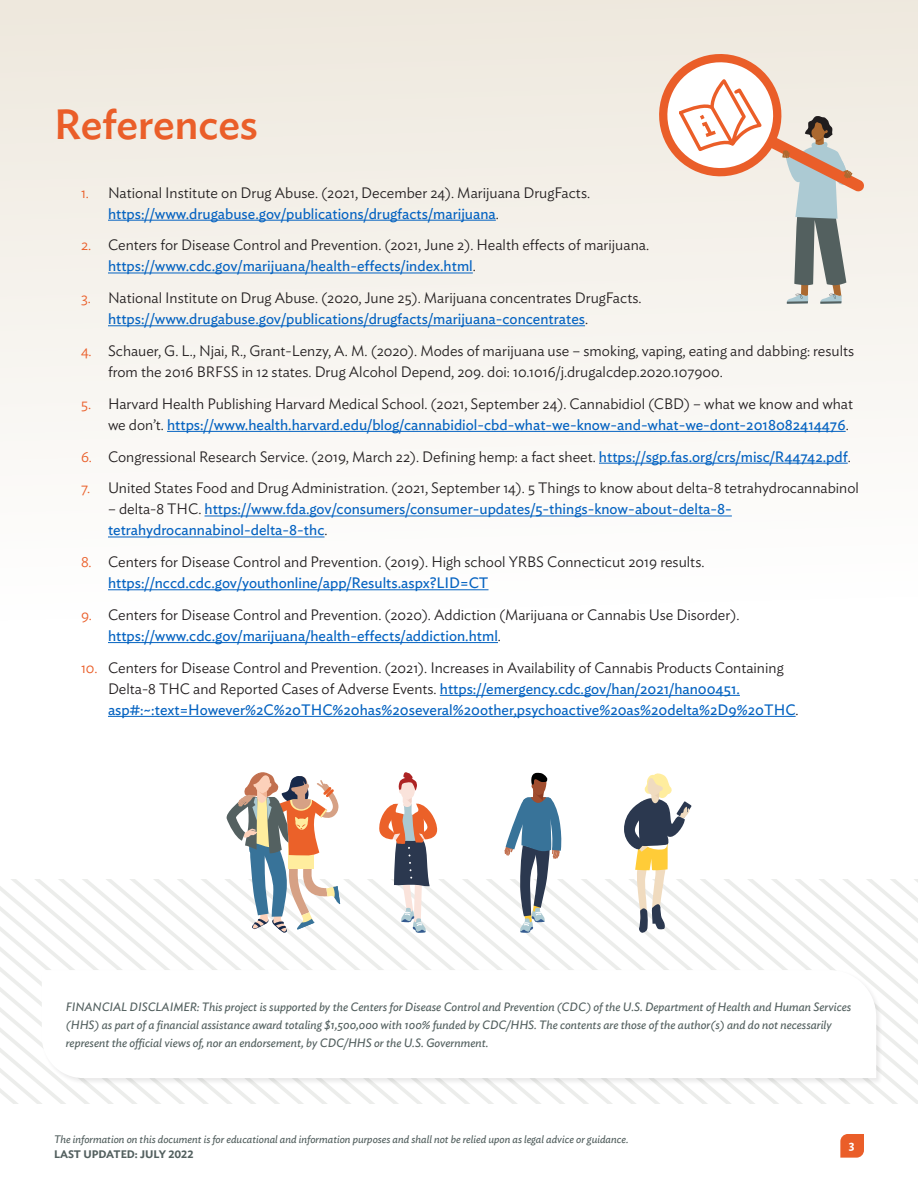
<style>
.page{position:relative;width:918px;height:1188px;background:#fff}
.page>*{position:absolute;margin:0;border:0;box-sizing:border-box;transform-origin:0 0}
.Heading_01{font:500 42px "Ideal Sans";color:#ea5e29}
.t1{font:300 15px/21px "Ideal Sans";color:#231f20}
.t2{font:15px/21px "Ideal Sans";color:#0563c1}
.t3{font:italic 12px/18px "Ideal Sans";color:#53605f}
.t4{font:600 12px "Ideal Sans";color:#fff}
.t5{font:italic 10.8px "Ideal Sans";color:#53605f}
.t6{font:600 10.8px "Ideal Sans";color:#53605f}
.s1{color:#ea5e29}
.s2{font-weight:400;color:#0563c1}
.s3{font-weight:300;color:#231f20}
</style>
<div class="page">
<svg style="left:840px;top:1134px;width:24px;height:24px"></svg>
<div style="left:0;top:0;width:918px;height:621px;background:linear-gradient(to bottom,#eee8dd,#fdfeff)"></div>
<svg style="left:650px;top:45px;width:215px;height:259px;background:#e6d8ce"></svg>
<svg style="left:105px;top:879px;width:813px;height:225px"></svg>
<svg style="left:115px;top:879px;width:803px;height:221px"></svg>
<svg style="left:125px;top:879px;width:793px;height:209px"></svg>
<svg style="left:225px;top:936px;width:693px;height:35px"></svg>
<svg style="left:235px;top:936px;width:683px;height:23px"></svg>
<svg style="left:245px;top:936px;width:673px;height:12px"></svg>
<div style="left:41px;top:969px;width:842px;height:116px;background:#231f20;opacity:.1"></div>
<svg style="left:42px;top:970px;width:834px;height:108px"></svg>
<svg style="left:225px;top:772px;width:693px;height:164px"></svg>
<hr style="left:108px;top:220px;width:388px;height:1px;background:#0563c1">
<hr style="left:108px;top:273px;width:365px;height:1px;background:#0563c1">
<hr style="left:108px;top:325px;width:477px;height:1px;background:#0563c1">
<hr style="left:167px;top:431px;width:679px;height:1px;background:#0563c1">
<hr style="left:599px;top:463px;width:249px;height:1px;background:#0563c1">
<hr style="left:205px;top:516px;width:527px;height:1px;background:#0563c1">
<hr style="left:108px;top:537px;width:217px;height:1px;background:#0563c1">
<hr style="left:108px;top:589px;width:381px;height:1px;background:#0563c1">
<hr style="left:108px;top:642px;width:390px;height:1px;background:#0563c1">
<hr style="left:440px;top:695px;width:300px;height:1px;background:#0563c1">
<hr style="left:108px;top:716px;width:688px;height:1px;background:#0563c1">
<p class="Heading_01" style="left:54px;top:92px;width:206px">References</p>
<p class="t1" style="left:108px;top:181px;width:484px;text-indent:-27px"><span class="s1">1.</span> National Institute on Drug Abuse. (2021, December 24). Marijuana DrugFacts. <span class="s2">https://www.drugabuse.gov/publications/drugfacts/marijuana</span>.</p>
<p class="t1" style="left:108px;top:233px;width:543px;text-indent:-27px"><span class="s1">2.</span> Centers for Disease Control and Prevention. (2021, June 2). Health effects of marijuana. <span class="s2">https://www.cdc.gov/marijuana/health-effects/index.html</span>.</p>
<p class="t1" style="left:108px;top:286px;width:535px;text-indent:-27px"><span class="s1">3.</span> National Institute on Drug Abuse. (2020, June 25). Marijuana concentrates DrugFacts. <span class="s2">https://www.drugabuse.gov/publications/drugfacts/marijuana-concentrates</span>.</p>
<p class="t1" style="left:108px;top:339px;width:748px;text-indent:-27px"><span class="s1">4.</span> Schauer, G. L., Njai, R., Grant-Lenzy, A. M. (2020). Modes of marijuana use – smoking, vaping, eating and dabbing: results from the 2016 BRFSS in 12 states. Drug Alcohol Depend, 209. doi: 10.1016/j.drugalcdep.2020.107900.</p>
<p class="t1" style="left:81px;top:392px;width:774px;text-align:right"><span class="s1">5.</span> Harvard Health Publishing Harvard Medical School. (2021, September 24). Cannabidiol (CBD) – what we know and what we don’t. <span class="s2">https://www.health.harvard.edu/blog/cannabidiol-cbd-what-we-know-and-what-we-dont-2018082414476</span>.</p>
<p class="t1" style="left:81px;top:445px;width:771px"><span class="s1">6.</span> Congressional Research Service. (2019, March 22). Defining hemp: a fact sheet. <span class="s2">https://sgp.fas.org/crs/misc/R44742.pdf</span>.</p>
<p class="t1" style="left:81px;top:476px;width:779px"><span class="s1">7.</span> United States Food and Drug Administration. (2021, September 14). 5 Things to know about delta-8 tetrahydrocannabinol</p>
<p class="t2" style="left:108px;top:498px;width:625px"><span class="s3">– delta-8 THC.</span> https://www.fda.gov/consumers/consumer-updates/5-things-know-about-delta-8- tetrahydrocannabinol-delta-8-thc<span class="s3">.</span></p>
<p class="t1" style="left:108px;top:550px;width:598px;text-indent:-27px"><span class="s1">8.</span> Centers for Disease Control and Prevention. (2019). High school YRBS Connecticut 2019 results. <span class="s2">https://nccd.cdc.gov/youthonline/app/Results.aspx?LID=CT</span></p>
<p class="t1" style="left:108px;top:603px;width:633px;text-indent:-27px"><span class="s1">9.</span> Centers for Disease Control and Prevention. (2020). Addiction (Marijuana or Cannabis Use Disorder). <span class="s2">https://www.cdc.gov/marijuana/health-effects/addiction.html</span>.</p>
<p class="t1" style="left:108px;top:656px;width:692px;text-indent:-27px"><span class="s1">10.</span> Centers for Disease Control and Prevention. (2021). Increases in Availability of Cannabis Products Containing<br>Delta-8 THC and Reported Cases of Adverse Events. <span class="s2">https://emergency.cdc.gov/han/2021/han00451. asp#:~:text=However%2C%20THC%20has%20several%20other,psychoactive%20as%20delta%2D9%20THC</span>.</p>
<p class="t3" style="left:66px;top:997px;width:787px">FINANCIAL DISCLAIMER: This project is supported by the Centers for Disease Control and Prevention (CDC) of the U.S. Department of Health and Human Services (HHS) as part of a financial assistance award totaling $1,500,000 with 100% funded by CDC/HHS. The contents are those of the author(s) and do not necessarily represent the official views of, nor an endorsement, by CDC/HHS or the U.S. Government.</p>
<p class="t5" style="left:54px;top:1131px;width:576px">The information on this document is for educational and information purposes and shall not be relied upon as legal advice or guidance.</p>
<p class="t6" style="left:54px;top:1145px;width:141px">LAST UPDATED: JULY 2022</p>
<p class="t4" style="left:849px;top:1136px;width:7px">3</p>
</div>
